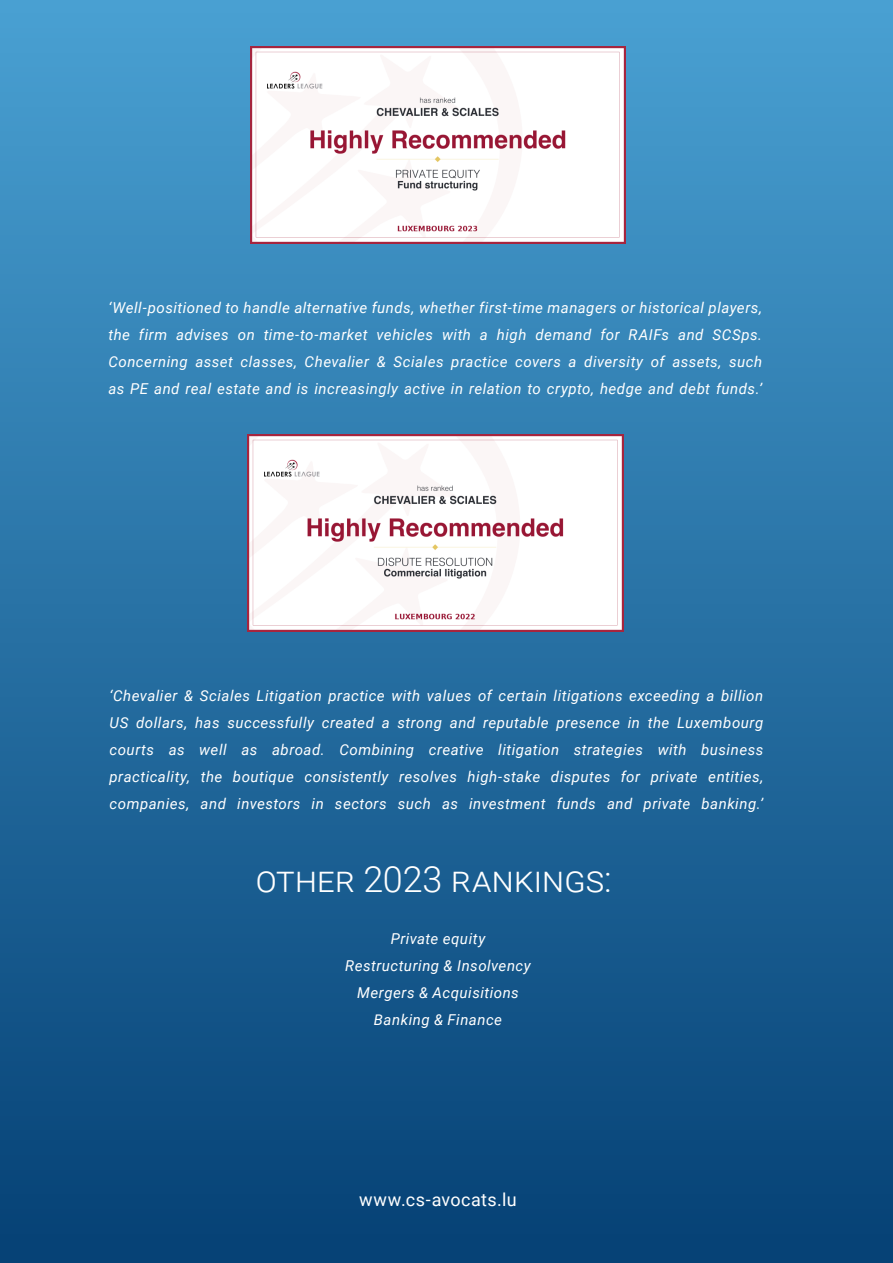
<style>
.page{position:relative;width:893px;height:1263px;background:#fff}
.page>*{position:absolute;margin:0;border:0;box-sizing:border-box;transform-origin:0 0}
.t1{font:300 36px "Roboto";color:#fff}
.t2{font:18px "Roboto";letter-spacing:.025em;color:#fff}
.t3{font:italic 15px/27px "Roboto";letter-spacing:.035em;color:#fff;text-align:justify}
</style>
<div class="page">
<div style="left:0;top:0;width:893px;height:1263px;background:linear-gradient(to bottom,#4aa0d2,#054175)"></div>
<img style="left:250px;top:47px;width:376px;height:196px">
<img style="left:247px;top:435px;width:376px;height:196px">
<p class="t3" style="left:108px;top:294px;width:655px">‘Well-positioned to handle alternative funds, whether first-time managers or historical players, the firm advises on time-to-market vehicles with a high demand for RAIFs and SCSps.<br>Concerning asset classes, Chevalier &amp; Sciales practice covers a diversity of assets, such as PE and real estate and is increasingly active in relation to crypto, hedge and debt funds.’</p>
<p class="t3" style="left:109px;top:681px;width:655px">‘Chevalier &amp; Sciales Litigation practice with values of certain litigations exceeding a billion US dollars, has successfully created a strong and reputable presence in the Luxembourg courts as well as abroad. Combining creative litigation strategies with business practicality, the boutique consistently resolves high-stake disputes for private entities, companies, and investors in sectors such as investment funds and private banking.’</p>
<h1 class="t1" style="left:256px;top:854px;width:357px">other 2023 rankings:</h1>
<p class="t3" style="left:345px;top:924px;width:187px;text-align:center">Private equity<br>Restructuring &amp; Insolvency<br>Mergers &amp; Acquisitions<br>Banking &amp; Finance</p>
<p class="t2" style="left:359px;top:1187px;width:159px">www.cs-avocats.lu</p>
</div>
